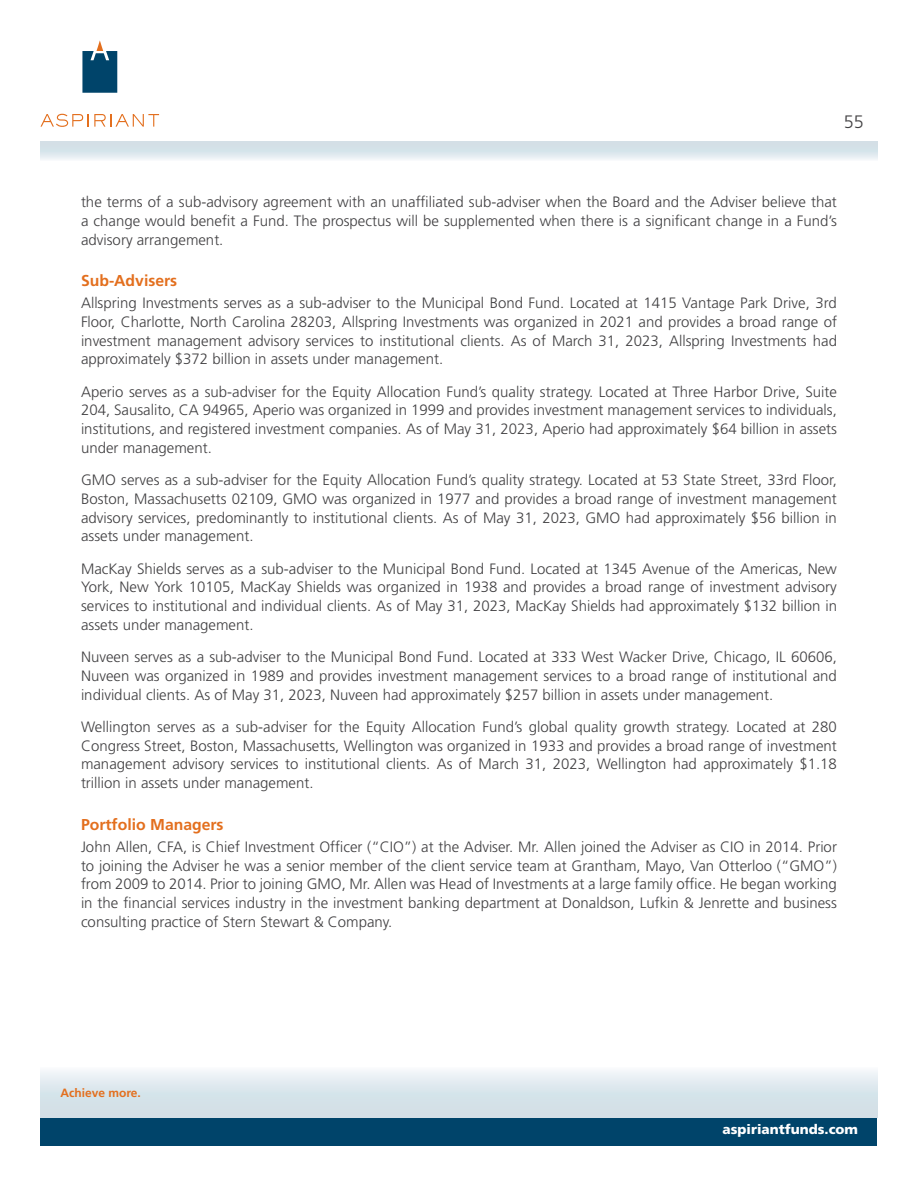
<style>
.page{position:relative;width:918px;height:1188px;background:#fff}
.page>*{position:absolute;margin:0;border:0;box-sizing:border-box;transform-origin:0 0}
.t1{font:300 18px "Frutiger LT Std";color:#414042}
.t2{font:700 15.75px "Frutiger LT Std";color:#e36f1e}
.t3{font:300 15px/18.8px "Frutiger LT Std";color:#414042;text-align:justify}
.t4{font:900 13.5px "Frutiger LT Std";color:#fff}
.t5{font:700 12px "Frutiger LT Std";color:#e36f1e}
</style>
<div class="page">
<svg style="left:82px;top:40px;width:35px;height:53px"></svg>
<svg style="left:41px;top:114px;width:118px;height:13px"></svg>
<div style="left:40px;top:142px;width:838px;height:24px;background:linear-gradient(to bottom,#c6d7e0,#fff)"></div>
<div style="left:40px;top:1118px;width:838px;height:28px;background:#00446a"></div>
<div style="left:41px;top:1053px;width:837px;height:65px;background:linear-gradient(to bottom,#fff,#c8d8e1)"></div>
<p class="t1" style="left:844px;top:112px;width:22px">55</p>
<p class="t3" style="left:81px;top:193px;width:757px">the terms of a sub-advisory agreement with an unaffiliated sub-adviser when the Board and the Adviser believe that a change would benefit a Fund. The prospectus will be supplemented when there is a significant change in a Fund’s advisory arrangement.</p>
<p class="t2" style="left:81px;top:271px;width:98px">Sub-Advisers</p>
<p class="t3" style="left:81px;top:294px;width:758px">Allspring Investments serves as a sub-adviser to the Municipal Bond Fund. Located at 1415 Vantage Park Drive, 3rd Floor, Charlotte, North Carolina 28203, Allspring Investments was organized in 2021 and provides a broad range of investment management advisory services to institutional clients. As of March 31, 2023, Allspring Investments had approximately $372 billion in assets under management.</p>
<p class="t3" style="left:81px;top:382px;width:758px">Aperio serves as a sub-adviser for the Equity Allocation Fund’s quality strategy. Located at Three Harbor Drive, Suite 204, Sausalito, CA 94965, Aperio was organized in 1999 and provides investment management services to individuals, institutions, and registered investment companies. As of May 31, 2023, Aperio had approximately $64 billion in assets under management.</p>
<p class="t3" style="left:81px;top:471px;width:757px">GMO serves as a sub-adviser for the Equity Allocation Fund’s quality strategy. Located at 53 State Street, 33rd Floor, Boston, Massachusetts 02109, GMO was organized in 1977 and provides a broad range of investment management advisory services, predominantly to institutional clients. As of May 31, 2023, GMO had approximately $56 billion in assets under management.</p>
<p class="t3" style="left:81px;top:559px;width:758px">MacKay Shields serves as a sub-adviser to the Municipal Bond Fund. Located at 1345 Avenue of the Americas, New York, New York 10105, MacKay Shields was organized in 1938 and provides a broad range of investment advisory services to institutional and individual clients. As of May 31, 2023, MacKay Shields had approximately $132 billion in assets under management.</p>
<p class="t3" style="left:81px;top:648px;width:757px">Nuveen serves as a sub-adviser to the Municipal Bond Fund. Located at 333 West Wacker Drive, Chicago, IL 60606, Nuveen was organized in 1989 and provides investment management services to a broad range of institutional and individual clients. As of May 31, 2023, Nuveen had approximately $257 billion in assets under management.</p>
<p class="t3" style="left:81px;top:718px;width:757px">Wellington serves as a sub-adviser for the Equity Allocation Fund’s global quality growth strategy. Located at 280<br>Congress Street, Boston, Massachusetts, Wellington was organized in 1933 and provides a broad range of investment management advisory services to institutional clients. As of March 31, 2023, Wellington had approximately $1. 18 trillion in assets under management.</p>
<p class="t2" style="left:81px;top:815px;width:144px">Portfolio Managers</p>
<p class="t3" style="left:81px;top:837px;width:758px">John Allen, CFA, is Chief Investment Officer (“CIO”) at the Adviser. Mr. Allen joined the Adviser as CIO in 2014. Prior to joining the Adviser he was a senior member of the client service team at Grantham, Mayo, Van Otterloo (“GMO”) from 2009 to 2014. Prior to joining GMO, Mr. Allen was Head of Investments at a large family office. He began working in the financial services industry in the investment banking department at Donaldson, Lufkin &amp; Jenrette and business consulting practice of Stern Stewart &amp; Company.</p>
<p class="t5" style="left:60px;top:1085px;width:82px">Achieve more.</p>
<p class="t4" style="left:723px;top:1122px;width:137px">aspiriantfunds.com</p>
</div>
